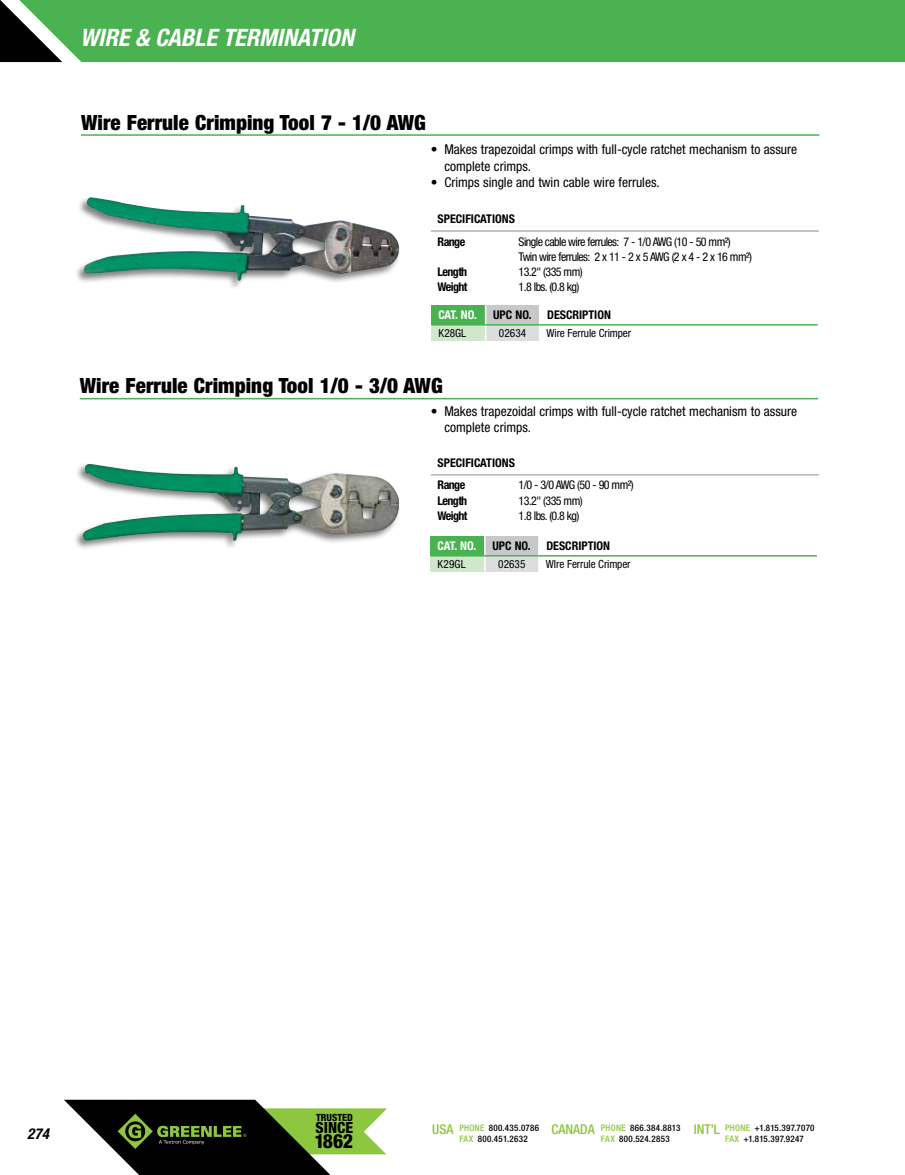
<style>
.page{position:relative;width:905px;height:1175px;background:#fff}
.page>*{position:absolute;margin:0;border:0;box-sizing:border-box;transform-origin:0 0}
.t1{font:italic 700 condensed 24px "Helvetica Neue LT Std";color:#fff}
.t2{font:900 condensed 21px "Helvetica Neue LT Std";letter-spacing:.005em;color:#000}
.t3{font:800 condensed 19.5px "Helvetica Neue LT Std";color:#000}
.t4{font:800 condensed 15.45px "Helvetica Neue LT Std";color:#000}
.t5{font:italic 700 condensed 15px "Helvetica Neue LT Std";color:#000}
.t6{font:condensed 13.5px/16.5px "Helvetica Neue LT Std";color:#000}
.t7{font:500 condensed 13.5px "Helvetica Neue LT Std";color:#8dc63f}
.t8{font:condensed 12px/15px "Helvetica Neue LT Std";letter-spacing:-.05em;color:#000}
.t9{font:700 condensed 12px "Helvetica Neue LT Std";letter-spacing:-.05em;color:#000}
.t10{font:700 condensed 12px/22.8px "Helvetica Neue LT Std";color:#000}
.t11{font:700 condensed 12px "Helvetica Neue LT Std";color:#fff}
.t12{font:condensed 11.25px "Helvetica Neue LT Std";color:#000}
.t13{font:800 condensed 9.9px "Helvetica Neue LT Std";color:#000}
.t14{font:500 condensed 9px "Helvetica Neue LT Std";letter-spacing:.03em;color:#000}
.s1{color:#8dc63f}
</style>
<div class="page">
<div style="left:81px;top:0;width:823px;height:62px;background:#4bb251"></div>
<div style="left:80px;top:28px;width:745px;height:28px;background:#4bb251"></div>
<svg style="left:64px;top:1099px;width:323px;height:75px"></svg>
<svg style="left:0;top:0;width:81px;height:62px"></svg>
<hr style="left:81px;top:134px;width:738px;height:2px;background:#4bb251">
<hr style="left:80px;top:398px;width:738px;height:1px;background:#4bb251">
<div style="left:431px;top:536px;width:54px;height:20px;background:#4bb251"></div>
<div style="left:485px;top:536px;width:54px;height:20px;background:#c7c8ca"></div>
<div style="left:431px;top:556px;width:54px;height:15px;background:#d0e7cc"></div>
<div style="left:485px;top:556px;width:54px;height:15px;background:#dcddde"></div>
<hr style="left:485px;top:555px;width:54px;height:1px;background:#4bb251">
<hr style="left:539px;top:555px;width:278px;height:1px;background:#4bb251">
<svg style="left:538px;top:536px;width:1px;height:35px"></svg>
<svg style="left:484px;top:536px;width:1px;height:35px"></svg>
<hr style="left:431px;top:555px;width:54px;height:1px;background:#4bb251">
<hr style="left:431px;top:230px;width:387px;height:2px;background:#b3b2b3">
<hr style="left:431px;top:474px;width:387px;height:1px;background:#b3b2b3">
<div style="left:431px;top:305px;width:54px;height:20px;background:#4bb251"></div>
<div style="left:485px;top:305px;width:54px;height:20px;background:#c7c8ca"></div>
<div style="left:431px;top:325px;width:54px;height:15px;background:#d0e7cc"></div>
<div style="left:485px;top:325px;width:54px;height:15px;background:#dcddde"></div>
<hr style="left:485px;top:324px;width:54px;height:1px;background:#4bb251">
<hr style="left:539px;top:324px;width:278px;height:1px;background:#4bb251">
<svg style="left:485px;top:305px;width:1px;height:35px"></svg>
<img style="left:82px;top:197px;width:317px;height:84px">
<div style="left:73px;top:462px;width:328px;height:89px;background:#000;opacity:.5"></div>
<img style="left:82px;top:464px;width:319px;height:77px">
<h1 class="t1" style="left:80px;top:22px;width:275px">WIRE &amp; CABLE TERMINATION</h1>
<h2 class="t2" style="left:81px;top:109px;width:346px">Wire Ferrule Crimping Tool 7 - 1/0 AWG</h2>
<p class="t6" style="left:444px;top:141px;width:354px;text-indent:-14px">• Makes trapezoidal crimps with full-cycle ratchet mechanism to assure complete crimps.</p>
<p class="t6" style="left:431px;top:174px;width:230px">• Crimps single and twin cable wire ferrules.</p>
<p class="t10" style="left:437px;top:207px;width:79px">SPECIFICATIONS<br>RANGE</p>
<p class="t8" style="left:518px;top:234px;width:235px">Single cable wire ferrules: 7 - 1/0 AWG (10 - 50 mm²)<br>Twin wire ferrules: 2 x 11 - 2 x 5 AWG (2 x 4 - 2 x 16 mm²)</p>
<p class="t9" style="left:437px;top:264px;width:31px">LENGTH</p>
<p class="t8" style="left:518px;top:264px;width:65px">13.2" (335 mm)</p>
<p class="t9" style="left:437px;top:280px;width:31px">WEIGHT</p>
<p class="t8" style="left:518px;top:279px;width:62px">1.8 lbs. (0.8 kg)</p>
<p class="t11" style="left:438px;top:307px;width:40px">CAT. NO.</p>
<p class="t9" style="left:493px;top:307px;width:8px">UPC</p>
<p class="t9" style="left:515px;top:307px;width:46px">NO. DESCRIPTION</p>
<p class="t12" style="left:438px;top:326px;width:29px">K28GL</p>
<p class="t12" style="left:499px;top:326px;width:29px">02634</p>
<p class="t12" style="left:546px;top:326px;width:86px">Wire Ferrule Crimper</p>
<h2 class="t2" style="left:80px;top:373px;width:364px">Wire Ferrule Crimping Tool 1/0 - 3/0 AWG</h2>
<p class="t6" style="left:444px;top:403px;width:354px;text-indent:-14px">• Makes trapezoidal crimps with full-cycle ratchet mechanism to assure complete crimps.</p>
<p class="t10" style="left:437px;top:451px;width:79px">SPECIFICATIONS<br>RANGE</p>
<p class="t8" style="left:518px;top:477px;width:117px">1/0 - 3/0 AWG (50 - 90 mm²)</p>
<p class="t9" style="left:437px;top:493px;width:31px">LENGTH</p>
<p class="t8" style="left:518px;top:493px;width:65px">13.2" (335 mm)</p>
<p class="t9" style="left:437px;top:508px;width:31px">WEIGHT</p>
<p class="t8" style="left:518px;top:508px;width:62px">1.8 lbs. (0.8 kg)</p>
<p class="t11" style="left:437px;top:538px;width:40px">CAT. NO.</p>
<p class="t9" style="left:492px;top:538px;width:8px">UPC</p>
<p class="t9" style="left:514px;top:538px;width:46px">NO. DESCRIPTION</p>
<p class="t12" style="left:437px;top:557px;width:30px">K29GL</p>
<p class="t12" style="left:498px;top:557px;width:29px">02635</p>
<p class="t12" style="left:545px;top:557px;width:86px">WIre Ferrule Crimper</p>
<p class="t5" style="left:27px;top:1124px;width:23px">274</p>
<p class="t13" style="left:316px;top:1111px;width:38px">TRUSTED</p>
<p class="t4" style="left:315px;top:1118px;width:39px">SINCE</p>
<h3 class="t3" style="left:314px;top:1129px;width:40px">1862</h3>
<p class="t7" style="left:432px;top:1121px;width:23px">USA</p>
<p class="t7" style="left:551px;top:1121px;width:45px">CANADA</p>
<p class="t7" style="left:693px;top:1121px;width:28px">INT’L</p>
<p class="t14" style="left:459px;top:1133px;width:70px"><span class="s1">FAX</span> 800.451.2632</p>
<p class="t14" style="left:600px;top:1133px;width:70px"><span class="s1">FAX</span> 800.524.2853</p>
<p class="t14" style="left:725px;top:1133px;width:80px"><span class="s1">FAX</span> +1.815.397.9247</p>
<p class="t14" style="left:459px;top:1122px;width:81px"><span class="s1">PHONE</span> 800.435.0786</p>
<p class="t14" style="left:600px;top:1122px;width:81px"><span class="s1">PHONE</span> 866.384.8813</p>
<p class="t14" style="left:725px;top:1122px;width:91px"><span class="s1">PHONE</span> +1.815.397.7070</p>
</div>
